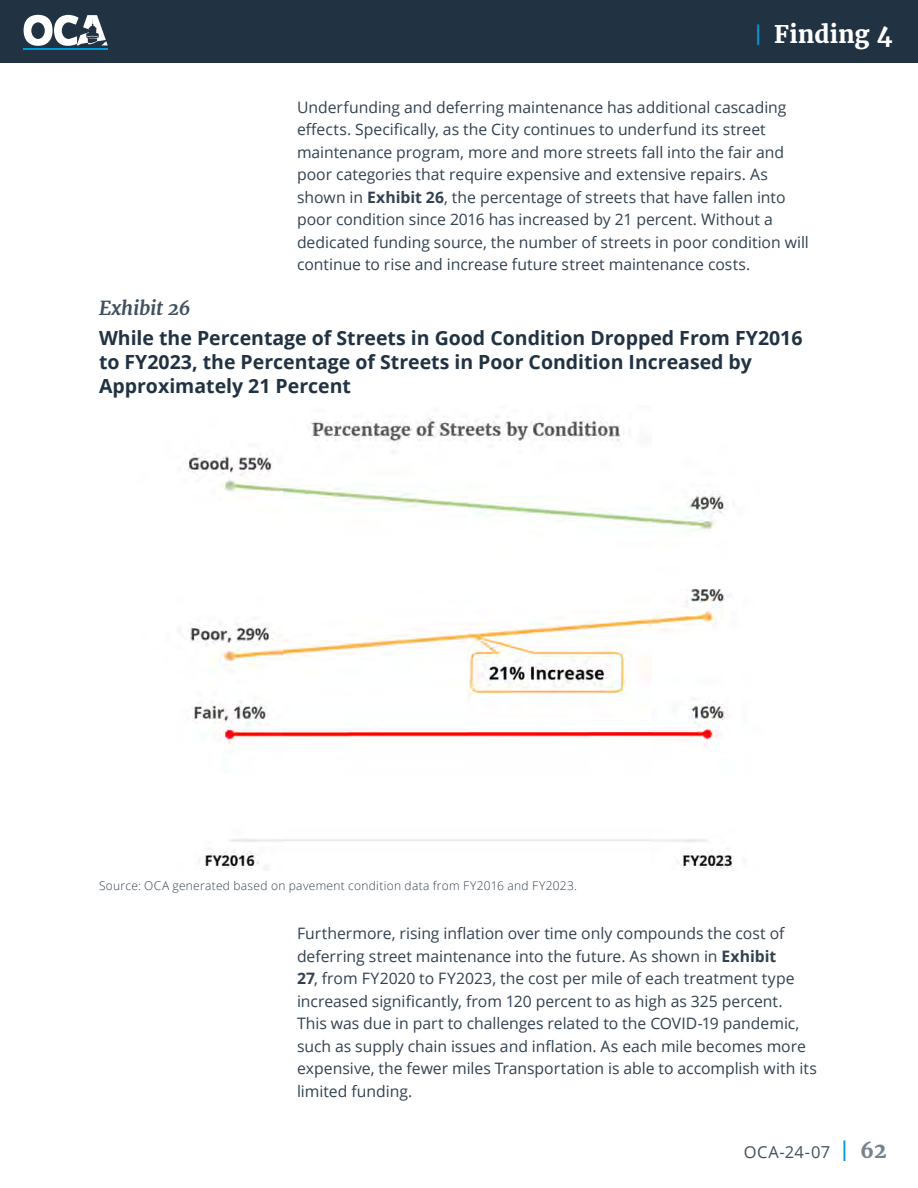
<style>
.page{position:relative;width:918px;height:1188px;background:#fff}
.page>*{position:absolute;margin:0;border:0;box-sizing:border-box;transform-origin:0 0}
.t1{font:700 24px "Merriweather";color:#fff}
.Exhibit_Title{font:700 19.5px/24px "Open Sans";color:#213242}
.Exhibit_Number{font:italic 700 19.5px "Merriweather";letter-spacing:-.01em;color:#41505e}
.t2{font:16.5px "Open Sans";letter-spacing:.02em;color:#41505e}
.Body{font:15.75px/22.5px "Open Sans";color:#324150}
.Exhibit_Source{font:300 12px "Open Sans";letter-spacing:.025em;color:#324150}
.s1{font-weight:400;font-size:21px;color:#089ad9}
.s2{font-weight:700}
.s3{font-family:"Merriweather";font-size:21px;color:#089ad9}
.s4{font-family:"Merriweather";font-weight:700;font-size:21px;color:#78828f}
</style>
<div class="page">
<div style="left:0;top:0;width:918px;height:63px;background:#213242"></div>
<hr style="left:24px;top:48px;width:84px;height:2px;background:#009bda">
<svg style="left:24px;top:15px;width:84px;height:31px"></svg>
<img style="left:179px;top:415px;width:555px;height:455px">
<h1 class="t1" style="left:754px;top:18px;width:141px"><span class="s1">|</span> Finding 4</h1>
<p class="Body" style="left:297px;top:95px;width:513px">Underfunding and deferring maintenance has additional cascading effects. Specifically, as the City continues to underfund its street maintenance program, more and more streets fall into the fair and poor categories that require expensive and extensive repairs. As shown in <span class="s2">Exhibit 26</span>, the percentage of streets that have fallen into poor condition since 2016 has increased by 21 percent. Without a dedicated funding source, the number of streets in poor condition will continue to rise and increase future street maintenance costs.</p>
<p class="Exhibit_Number" style="left:99px;top:295px;width:93px">Exhibit 26</p>
<p class="Exhibit_Title" style="left:99px;top:326px;width:705px">While the Percentage of Streets in Good Condition Dropped From FY2016 to FY2023, the Percentage of Streets in Poor Condition Increased by<br>Approximately 21 Percent</p>
<p class="Exhibit_Source" style="left:99px;top:877px;width:480px">Source: OCA generated based on pavement condition data from FY2016 and FY2023.</p>
<p class="Body" style="left:297px;top:922px;width:521px">Furthermore, rising inflation over time only compounds the cost of deferring street maintenance into the future. As shown in <span class="s2">Exhibit<br>27</span>, from FY2020 to FY2023, the cost per mile of each treatment type increased significantly, from 120 percent to as high as 325 percent.<br>This was due in part to challenges related to the COVID-19 pandemic, such as supply chain issues and inflation. As each mile becomes more expensive, the fewer miles Transportation is able to accomplish with its limited funding.</p>
<p class="t2" style="left:744px;top:1140px;width:144px">OCA-24-07 <span class="s3">|</span> <span class="s4">62</span></p>
</div>
